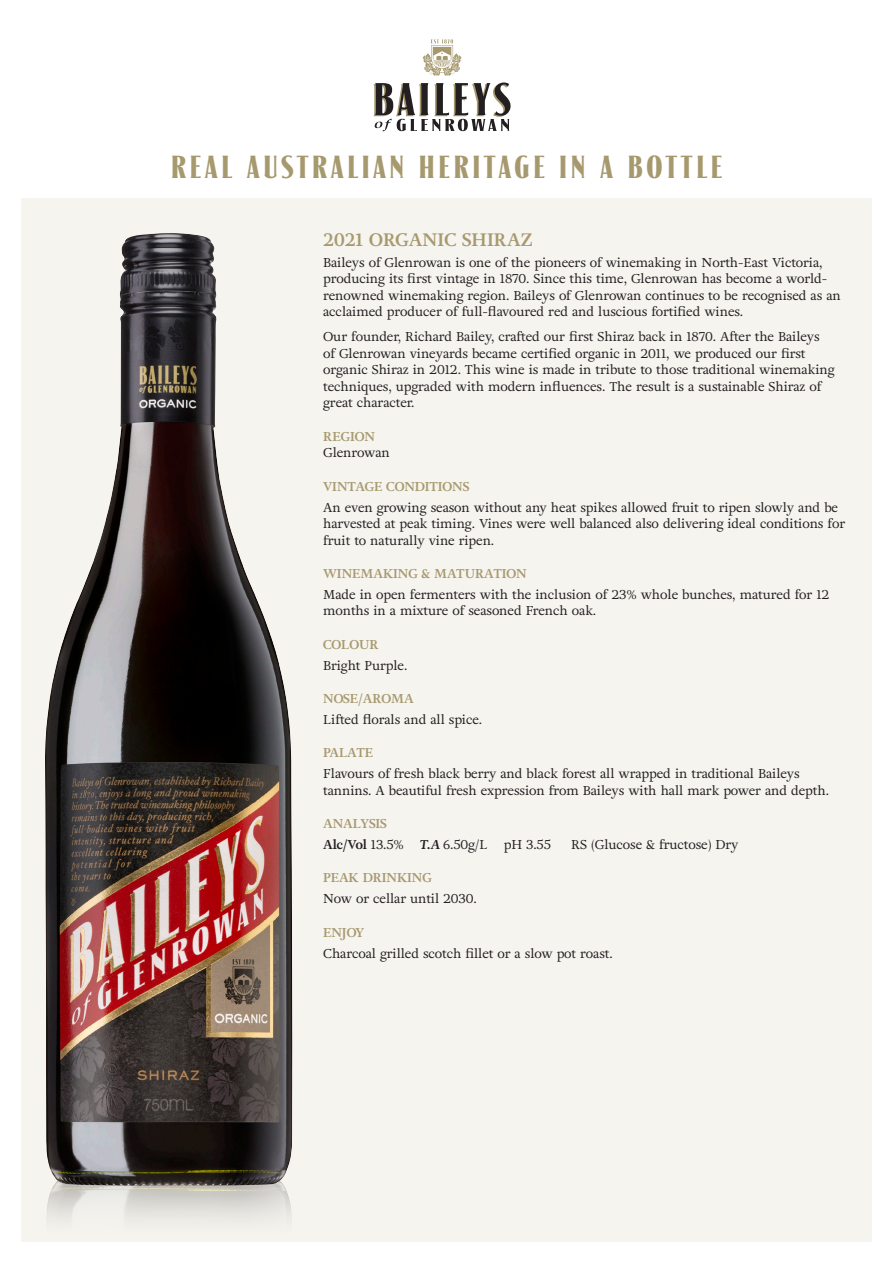
<style>
.page{position:relative;width:893px;height:1263px;background:#fff}
.page>*{position:absolute;margin:0;border:0;box-sizing:border-box;transform-origin:0 0}
.t1{font:37.5px "LHF Signmaker 2";letter-spacing:.095em;color:#a7996e}
.t2{font:700 18px "Adriane Text";color:#a7996e}
.t3{font:12.75px/16.5px "Adriane Text";letter-spacing:-.01em;color:#231f20}
.t4{font:700 12.75px "Adriane Text";letter-spacing:-.01em;color:#a7996e}
.t5{font:700 12.75px "Adriane Text";letter-spacing:-.01em;color:#231f20}
.s1{font-weight:700;color:#a7996e}
.s2{font-weight:400}
.s3{font-weight:700;font-style:italic}
</style>
<div class="page">
<div style="left:21px;top:198px;width:851px;height:1043px;background:#f5f4ef"></div>
<svg style="left:374px;top:39px;width:137px;height:92px"></svg>
<img style="left:47px;top:1186px;width:245px;height:34px">
<img style="left:45px;top:233px;width:247px;height:953px">
<p class="t1" style="left:171px;top:148px;width:552px">REAL AUSTRALIAN HERITAGE IN A BOTTLE</p>
<p class="t2" style="left:323px;top:228px;width:211px">2021 ORGANIC SHIRAZ</p>
<p class="t3" style="left:323px;top:254px;width:519px">Baileys of Glenrowan is one of the pioneers of winemaking in North-East Victoria, producing its first vintage in 1870. Since this time, Glenrowan has become a world&shy;renowned winemaking region. Baileys of Glenrowan continues to be recognised as an acclaimed producer of full-flavoured red and luscious fortified wines.</p>
<p class="t3" style="left:323px;top:328px;width:513px">Our founder, Richard Bailey, crafted our first Shiraz back in 1870. After the Baileys of Glenrowan vineyards became certified organic in 2011, we produced our first organic Shiraz in 2012. This wine is made in tribute to those traditional winemaking techniques, upgraded with modern influences. The result is a sustainable Shiraz of great character.</p>
<p class="t3" style="left:323px;top:428px;width:68px"><span class="s1">REGION<br></span>Glenrowan</p>
<p class="t4" style="left:323px;top:478px;width:148px">VINTAGE CONDITIONS</p>
<p class="t3" style="left:323px;top:499px;width:523px">An even growing season without any heat spikes allowed fruit to ripen slowly and be harvested at peak timing. Vines were well balanced also delivering ideal conditions for fruit to naturally vine ripen.</p>
<p class="t4" style="left:323px;top:565px;width:205px">WINEMAKING &amp; MATURATION</p>
<p class="t3" style="left:323px;top:586px;width:508px">Made in open fermenters with the inclusion of 23% whole bunches, matured for 12 months in a mixture of seasoned French oak.</p>
<p class="t4" style="left:323px;top:636px;width:57px">COLOUR</p>
<p class="t3" style="left:323px;top:657px;width:86px">Bright Purple.</p>
<p class="t4" style="left:323px;top:690px;width:92px">NOSE/AROMA</p>
<p class="t3" style="left:323px;top:711px;width:161px">Lifted florals and all spice.</p>
<p class="t4" style="left:323px;top:744px;width:51px">PALATE</p>
<p class="t3" style="left:323px;top:765px;width:507px">Flavours of fresh black berry and black forest all wrapped in traditional Baileys tannins. A beautiful fresh expression from Baileys with hall mark power and depth.</p>
<p class="t4" style="left:323px;top:815px;width:65px">ANALYSIS</p>
<p class="t5" style="left:323px;top:836px;width:82px">Alc/Vol <span class="s2">13.5%</span></p>
<p class="t3" style="left:420px;top:836px;width:69px"><span class="s3">T.A</span> 6.50g/L</p>
<p class="t3" style="left:504px;top:836px;width:49px">pH 3.55</p>
<p class="t3" style="left:571px;top:836px;width:169px">RS (Glucose &amp; fructose) Dry</p>
<p class="t4" style="left:323px;top:869px;width:110px">PEAK DRINKING</p>
<p class="t3" style="left:323px;top:890px;width:155px">Now or cellar until 2030.</p>
<p class="t4" style="left:323px;top:924px;width:43px">ENJOY</p>
<p class="t3" style="left:323px;top:944px;width:291px">Charcoal grilled scotch fillet or a slow pot roast.</p>
</div>
